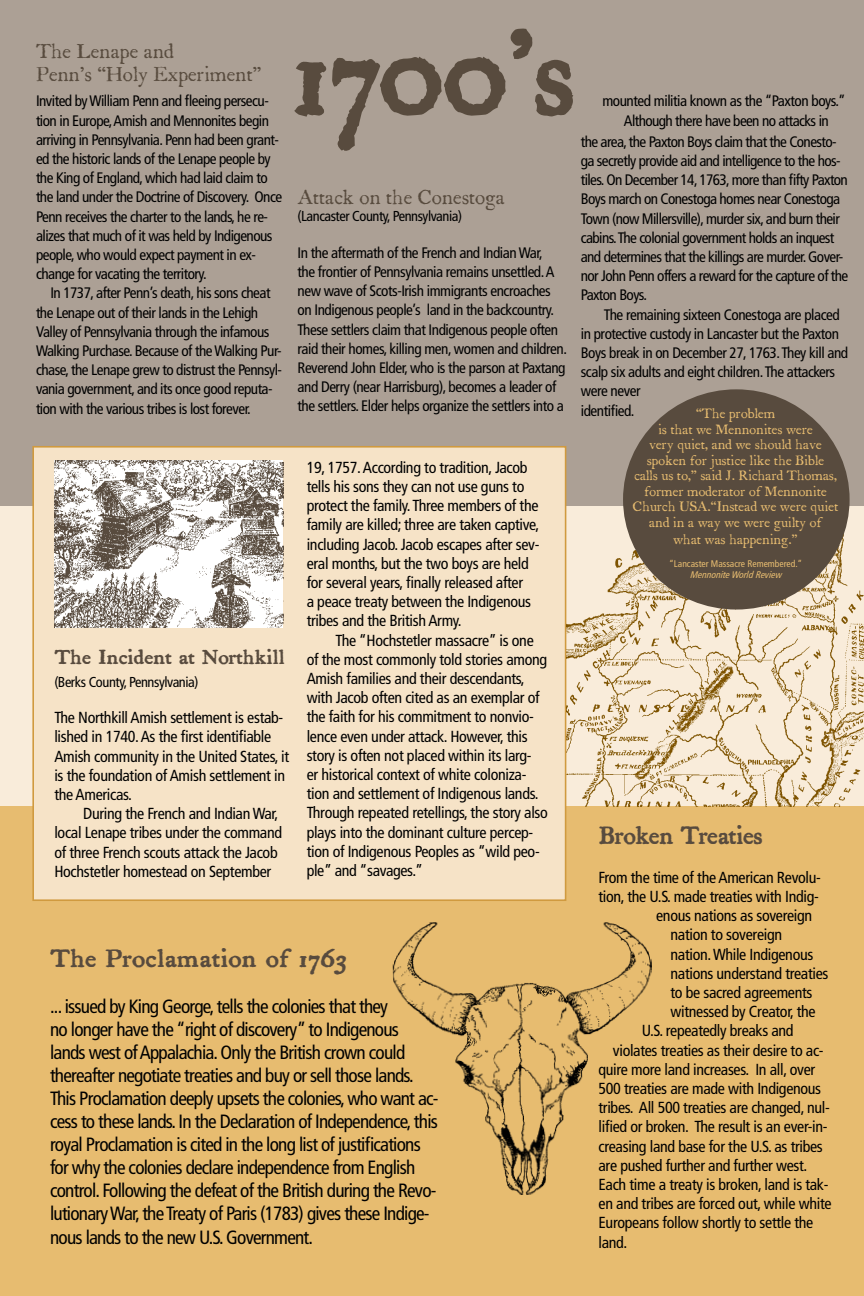
<style>
.page{position:relative;width:864px;height:1296px;background:#fff}
.page>*{position:absolute;margin:0;border:0;box-sizing:border-box;transform-origin:0 0}
.t1{font:700 115.2px "Letterpress Text";color:#584b3e;scale:.9 1}
.t2{font:700 24px "Letterpress Text";letter-spacing:-.02em;color:#584b3e}
.t3{font:700 24px "Letterpress Text";letter-spacing:-.05em;color:#584b3e;scale:.95 1}
.t4{font:condensed 19.2px/23px "Frutiger";letter-spacing:-.04em;color:#000}
.t5{font:19.2px/23px "Letterpress Text";letter-spacing:-.03em;color:#584b3e}
.t6{font:700 19.2px "Letterpress Text";letter-spacing:-.03em;color:#584b3e}
.t7{font:condensed 16px/19.2px "Frutiger";letter-spacing:-.02em;color:#000}
.t8{font:condensed 15.2px/19.2px "Frutiger";letter-spacing:-.035em;color:#000}
.t9{font:condensed 14.4px "Frutiger";letter-spacing:-.03em;color:#000}
.t10{font:12.96px/15.6px "Letterpress Text";letter-spacing:-.03em;color:#e7bc70;text-align:center}
.t11{font:condensed 9.6px "Frutiger";color:#e7bc70}
.t12{font:italic condensed 9.6px "Frutiger";color:#e7bc70}
</style>
<div class="page">
<div style="left:0;top:425px;width:864px;height:439px;background:#f9ecda"></div>
<div style="left:0;top:0;width:864px;height:505px;background:#aca095"></div>
<div style="left:0;top:806px;width:864px;height:490px;background:#e7bc70"></div>
<div style="left:32px;top:446px;width:534px;height:455px;background:#f6e3c7;border:2px solid #d09a3f"></div>
<img style="left:54px;top:461px;width:229px;height:167px">
<img style="left:567px;top:517px;width:297px;height:289px">
<div style="left:623px;top:389px;width:227px;height:221px;background:#584b3e;border-radius:50%"></div>
<img style="left:392px;top:922px;width:260px;height:273px">
<h1 class="t1" style="left:288px;top:2px;width:323px">1700’s</h1>
<p class="t5" style="left:36px;top:40px;width:227px">The Lenape and<br>Penn’s “Holy Experiment”</p>
<p class="t8" style="left:36px;top:92px;width:248px">Invited by William Penn and fleeing persecu&shy;tion in Europe, Amish and Mennonites begin arriving in Pennsylvania. Penn had been grant&shy;ed the historic lands of the Lenape people by the King of England, which had laid claim to the land under the Doctrine of Discovery. Once Penn receives the charter to the lands, he re&shy;alizes that much of it was held by Indigenous people, who would expect payment in ex&shy;change for vacating the territory.</p>
<p class="t8" style="left:36px;top:284px;width:248px;text-indent:14px">In 1737, after Penn’s death, his sons cheat the Lenape out of their lands in the Lehigh Valley of Pennsylvania through the infamous Walking Purchase. Because of the Walking Pur&shy;chase, the Lenape grew to distrust the Pennsyl&shy;vania government, and its once good reputa&shy;tion with the various tribes is lost forever.</p>
<p class="t8" style="left:602px;top:92px;width:245px;text-align:center">mounted militia known as the “Paxton boys.”<br>Although there have been no attacks in</p>
<p class="t8" style="left:581px;top:132px;width:269px">the area, the Paxton Boys claim that the Conesto&shy;ga secretly provide aid and intelligence to the hos&shy;tiles. On December 14, 1763, more than fifty Paxton Boys march on Conestoga homes near Conestoga Town (now Millersville), murder six, and burn their cabins. The colonial government holds an inquest and determines that the killings are murder. Gover&shy;nor John Penn offers a reward for the capture of the Paxton Boys.</p>
<p class="t8" style="left:581px;top:305px;width:269px;text-indent:23px">The remaining sixteen Conestoga are placed in protective custody in Lancaster but the Paxton Boys break in on December 27, 1763. They kill and scalp six adults and eight children. The attackers were never<br>identified.</p>
<p class="t5" style="left:298px;top:186px;width:209px">Attack on the Conestoga</p>
<p class="t9" style="left:298px;top:208px;width:166px">(Lancaster County, Pennsylvania)</p>
<p class="t8" style="left:298px;top:243px;width:271px">In the aftermath of the French and Indian War,<br>the frontier of Pennsylvania remains unsettled. A new wave of Scots-Irish immigrants encroaches on Indigenous people’s land in the backcountry.<br>These settlers claim that Indigenous people often raid their homes, killing men, women and children.<br>Reverend John Elder, who is the parson at Paxtang and Derry (near Harrisburg), becomes a leader of the settlers. Elder helps organize the settlers into a</p>
<p class="t10" style="left:633px;top:406px;width:207px">“The problem<br>is that we Mennonites were<br>very quiet, and we should have spoken for justice like the Bible<br>calls us to,” said J. Richard Thomas, former moderator of Mennonite<br>Church USA.“Instead we were quiet and in a way we were guilty of</p>
<p class="t10" style="left:673px;top:532px;width:126px">what was happening.”</p>
<p class="t11" style="left:669px;top:558px;width:135px">“Lancaster Massacre Remembered.”</p>
<p class="t12" style="left:690px;top:569px;width:96px">MennoniteWorldReview</p>
<p class="t7" style="left:307px;top:458px;width:234px">19, 1757. According to tradition, Jacob tells his sons they can not use guns to protect the family. Three members of the family are killed; three are taken captive, including Jacob. Jacob escapes after sev&shy;eral months, but the two boys are held for several years, finally released after<br>a peace treaty between the Indigenous tribes and the British Army.</p>
<p class="t7" style="left:307px;top:631px;width:243px;text-indent:29px">The “Hochstetler massacre” is one of the most commonly told stories among Amish families and their descendants, with Jacob often cited as an exemplar of the faith for his commitment to nonvio&shy;lence even under attack. However, this story is often not placed within its larg-<br>er historical context of white coloniza&shy;tion and settlement of Indigenous lands.<br>Through repeated retellings, the story also plays into the dominant culture percep&shy;tion of Indigenous Peoples as “wild peo&shy;ple” and “savages.”</p>
<p class="t6" style="left:54px;top:645px;width:232px">The Incident at Northkill</p>
<p class="t9" style="left:54px;top:673px;width:146px">(Berks County, Pennsylvania)</p>
<p class="t7" style="left:54px;top:708px;width:236px">The Northkill Amish settlement is estab&shy;lished in 1740. As the first identifiable Amish community in the United States, it is the foundation of Amish settlement in the Americas.</p>
<p class="t7" style="left:54px;top:804px;width:229px;text-indent:29px">During the French and Indian War, local Lenape tribes under the command of three French scouts attack the Jacob Hochstetler homestead on September</p>
<h2 class="t3" style="left:599px;top:821px;width:175px">Broken Treaties</h2>
<p class="t7" style="left:599px;top:868px;width:224px">From the time of the American Revolu-</p>
<p class="t7" style="left:599px;top:887px;width:222px">tion, the U.S. made treaties with Indig-</p>
<p class="t7" style="left:656px;top:906px;width:158px">enous nations as sovereign</p>
<p class="t7" style="left:671px;top:925px;width:113px">nation to sovereign</p>
<p class="t7" style="left:671px;top:945px;width:144px">nation. While Indigenous</p>
<p class="t7" style="left:671px;top:964px;width:159px">nations understand treaties</p>
<p class="t7" style="left:671px;top:983px;width:143px">to be sacred agreements</p>
<p class="t7" style="left:671px;top:1002px;width:147px">witnessed by Creator, the</p>
<p class="t7" style="left:642px;top:1021px;width:153px">U.S. repeatedly breaks and</p>
<p class="t7" style="left:613px;top:1041px;width:212px">violates treaties as their desire to ac-</p>
<p class="t7" style="left:599px;top:1060px;width:218px">quire more land increases. In all, over</p>
<p class="t7" style="left:599px;top:1079px;width:224px">500 treaties are made with Indigenous</p>
<p class="t7" style="left:599px;top:1098px;width:233px">tribes. All 500 treaties are changed, nul-</p>
<p class="t7" style="left:599px;top:1117px;width:230px">lified or broken. The result is an ever-in-</p>
<p class="t7" style="left:599px;top:1137px;width:226px">creasing land base for the U.S. as tribes</p>
<p class="t7" style="left:599px;top:1156px;width:210px">are pushed further and further west.</p>
<p class="t7" style="left:599px;top:1175px;width:231px">Each time a treaty is broken, land is tak-</p>
<p class="t7" style="left:599px;top:1194px;width:234px">en and tribes are forced out, while white</p>
<p class="t7" style="left:599px;top:1213px;width:216px">Europeans follow shortly to settle the</p>
<p class="t7" style="left:599px;top:1233px;width:30px">land.</p>
<h2 class="t2" style="left:50px;top:944px;width:298px">The Proclamation of 1763</h2>
<p class="t4" style="left:50px;top:995px;width:390px">... issued by King George, tells the colonies that they<br>no longer have the “right of discovery” to Indigenous lands west of Appalachia. Only the British crown could thereafter negotiate treaties and buy or sell those lands.<br>This Proclamation deeply upsets the colonies, who want ac&shy;cess to these lands. In the Declaration of Independence, this royal Proclamation is cited in the long list of justifications for why the colonies declare independence from English control. Following the defeat of the British during the Revo&shy;lutionary War, the Treaty of Paris (1783) gives these Indige&shy;nous lands to the new U.S. Government.</p>
</div>
